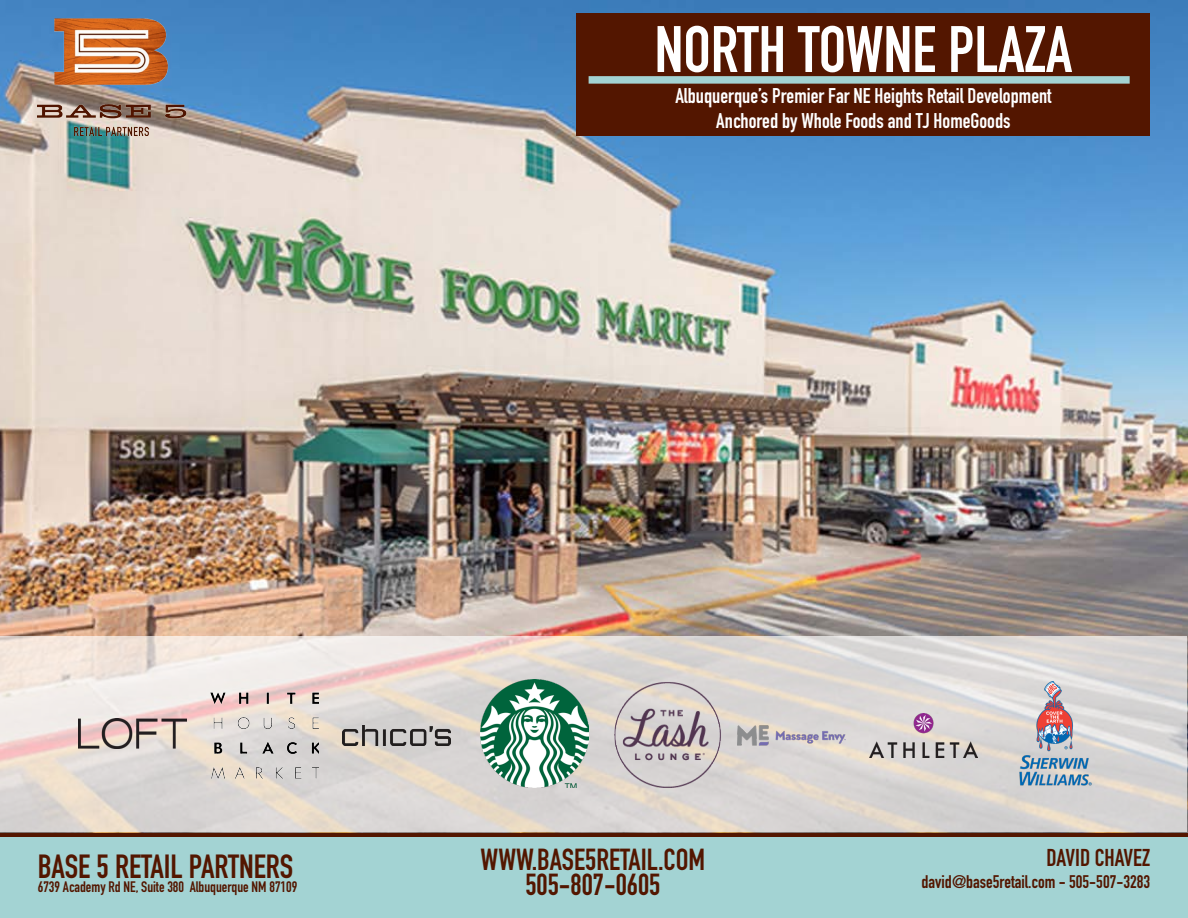
<style>
.page{position:relative;width:1188px;height:918px;background:#fff}
.page>*{position:absolute;margin:0;border:0;box-sizing:border-box;transform-origin:0 0}
.t1{font:700 64.5px "DIN Condensed";color:#fff}
.t2{font:700 33px "DIN Condensed";color:#531600}
.t3{font:700 30px "DIN Condensed";color:#531600}
.t4{font:700 24px "DIN Condensed";color:#531600}
.t5{font:700 21px "DIN Condensed";color:#fff}
.t6{font:700 18px "DIN Condensed";color:#531600}
.t7{font:700 15px "DIN Condensed";color:#531600}
</style>
<div class="page">
<div style="left:0;top:832px;width:1188px;height:5px;background:#531600"></div>
<div style="left:0;top:837px;width:1188px;height:81px;background:#a3d3d3"></div>
<img style="left:0;top:0;width:1188px;height:833px">
<div style="left:577px;top:14px;width:573px;height:74px;background:#531600"></div>
<img style="left:38px;top:14px;width:152px;height:122px">
<div style="left:589px;top:76px;width:541px;height:8px;background:#a3d3d3"></div>
<div style="left:577px;top:88px;width:573px;height:48px;background:#531600"></div>
<svg style="left:1px;top:636px;width:1186px;height:196px;background:#e0d9d5"></svg>
<img style="left:481px;top:680px;width:108px;height:108px">
<img style="left:614px;top:682px;width:107px;height:108px">
<img style="left:342px;top:682px;width:108px;height:108px">
<img style="left:211px;top:682px;width:108px;height:108px">
<img style="left:738px;top:726px;width:108px;height:20px">
<img style="left:869px;top:714px;width:108px;height:44px">
<img style="left:79px;top:719px;width:108px;height:30px">
<img style="left:1017px;top:682px;width:76px;height:108px">
<p class="t1" style="left:655px;top:6px;width:419px">NORTH TOWNE PLAZA</p>
<p class="t5" style="left:675px;top:81px;width:378px">Albuquerque’s Premier Far NE Heights Retail Development</p>
<p class="t5" style="left:716px;top:107px;width:296px">Anchored by Whole Foods and TJ HomeGoods</p>
<h3 class="t3" style="left:481px;top:840px;width:226px">WWW.BASE5RETAIL.COM</h3>
<h2 class="t2" style="left:38px;top:844px;width:257px">BASE 5 RETAIL PARTNERS</h2>
<p class="t4" style="left:1047px;top:841px;width:105px">DAVID CHAVEZ</p>
<p class="t6" style="left:922px;top:869px;width:230px">david@base5retail.com - 505-507-3283</p>
<p class="t7" style="left:38px;top:877px;width:261px">6739 Academy Rd NE, Suite 380 Albuquerque NM 87109</p>
<h3 class="t3" style="left:525px;top:864px;width:136px">505-807-0605</h3>
</div>
